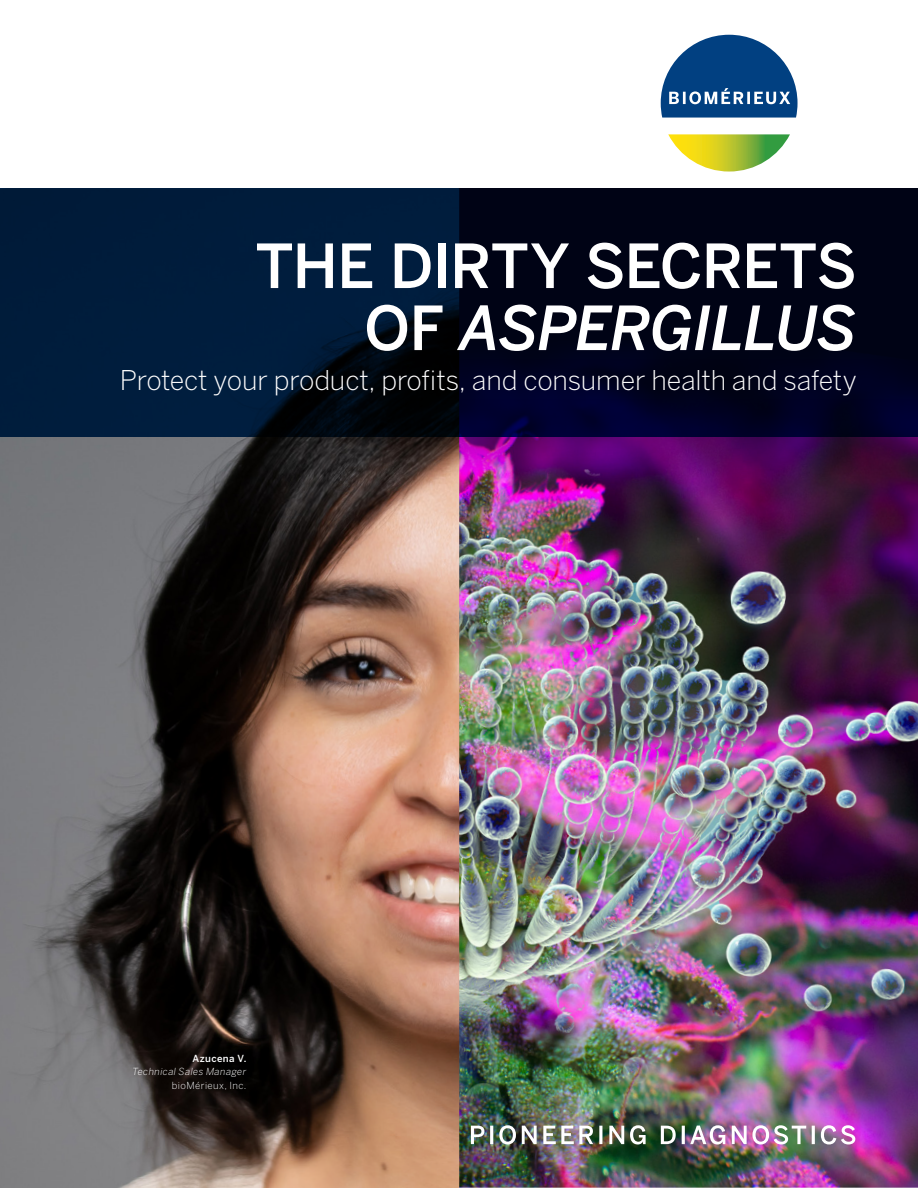
<style>
.page{position:relative;width:918px;height:1188px;background:#fff}
.page>*{position:absolute;margin:0;border:0;box-sizing:border-box;transform-origin:0 0}
.t1{font:500 60.3px/62.1px "Benton Sans";letter-spacing:-.015em;color:#fff;text-align:right}
.t2{font:300 27px "Benton Sans";letter-spacing:-.01em;color:#fff}
.t3{font:italic 300 9.75px/13.6px "Benton Sans";letter-spacing:.04em;color:#fff;text-align:right}
.s1{font-style:italic}
.s2{font-weight:500;font-style:normal}
.s3{font-style:normal}
</style>
<div class="page">
<img style="left:459px;top:436px;width:459px;height:752px">
<img style="left:0;top:436px;width:459px;height:752px">
<img style="left:471px;top:1125px;width:384px;height:19px">
<svg style="left:668px;top:134px;width:122px;height:38px"></svg>
<svg style="left:661px;top:35px;width:137px;height:83px"></svg>
<svg style="left:0;top:188px;width:918px;height:248px;background:#000d27"></svg>
<p class="t1" style="left:255px;top:236px;width:603px">THE DIRTY SECRETS<br>OF <span class="s1">ASPERGILLUS</span></p>
<p class="t2" style="left:120px;top:364px;width:738px">Protect your product, profits, and consumer health and safety</p>
<p class="t3" style="left:132px;top:1051px;width:116px"><span class="s2">Azucena V.<br></span>Technical Sales Manager <span class="s3">bioMérieux, Inc.</span></p>
</div>
